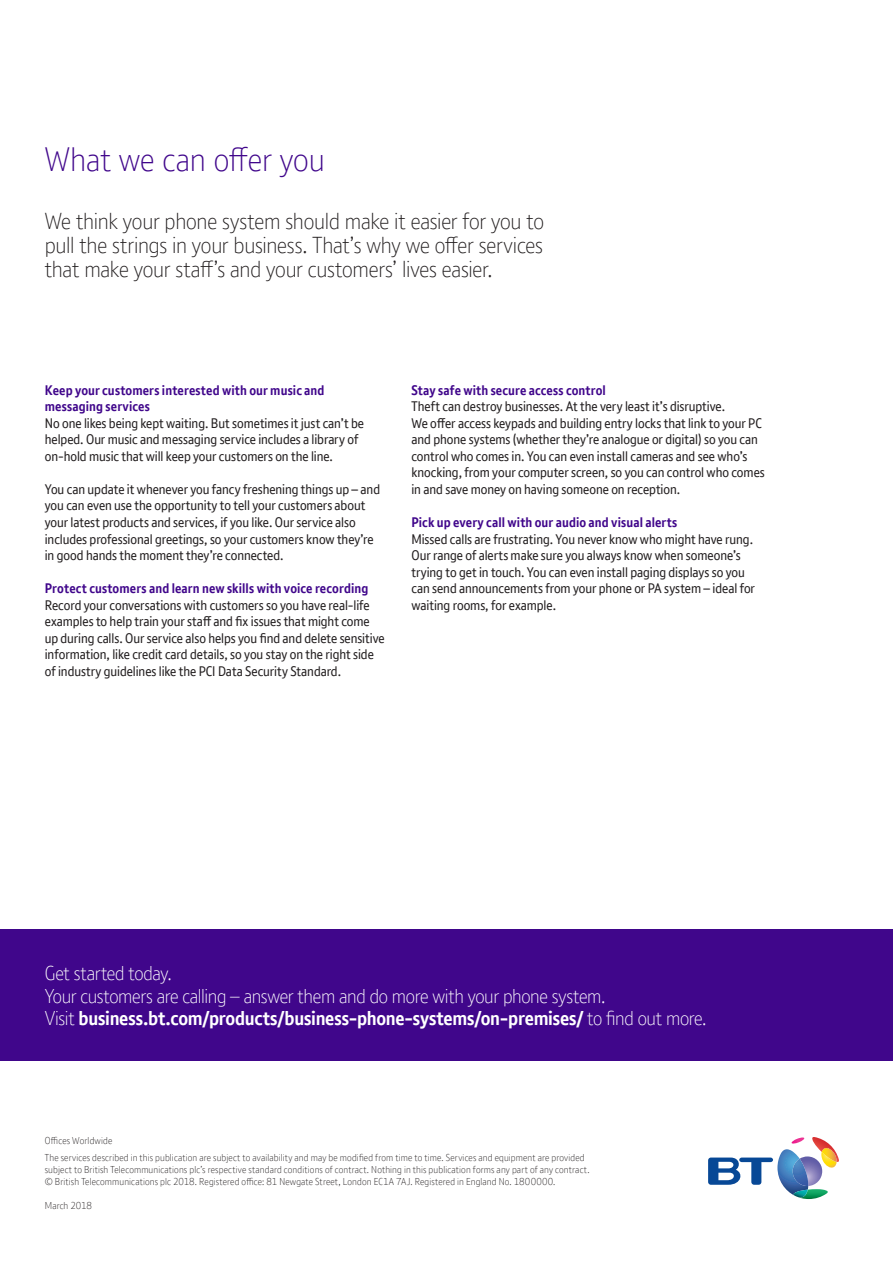
<style>
.page{position:relative;width:893px;height:1263px;background:#fff}
.page>*{position:absolute;margin:0;border:0;box-sizing:border-box;transform-origin:0 0}
.Document_title_BT_Li{font:300 33px "BT Font";letter-spacing:-.005em;color:#40068b}
.Introduction_copy_BT{font:300 22.5px/24px "BT Font";letter-spacing:-.01em;color:#231f20;text-align:justify}
.Pull_outs_BT_Light_1{font:300 19.5px "BT Font";letter-spacing:-.02em;color:#fff}
.Pull_outs_BT_Light_1-2{font:700 19.5px "BT Font";letter-spacing:-.015em;color:#fff}
.Body_copy_BT_Light_9{font:13.5px/16.5px "BT Font";letter-spacing:-.005em;color:#231f20}
.Body_copy_BT_Light_9-2{font:700 13.5px "BT Font";letter-spacing:.01em;color:#40068b}
.Body_heading_BT_Bold{font:700 13.5px/16.5px "BT Font";letter-spacing:.01em;color:#40068b}
.Introduction_copy_BT-2{font:300 9.75px/12px "BT Font";letter-spacing:.015em;color:#231f20}
.s1{font-weight:300}
</style>
<div class="page">
<div style="left:0;top:929px;width:893px;height:132px;background:#40068b"></div>
<svg style="left:708px;top:1137px;width:131px;height:62px"></svg>
<p class="Document_title_BT_Li" style="left:45px;top:138px;width:282px">What we can offer you</p>
<p class="Introduction_copy_BT" style="left:45px;top:209px;width:501px">We think your phone system should make it easier for you to pull the strings in your business. That’s why we offer services that make your staff’s and your customers’ lives easier.</p>
<p class="Body_heading_BT_Bold" style="left:45px;top:382px;width:281px">Keep your customers interested with our music and messaging services</p>
<p class="Body_copy_BT_Light_9" style="left:45px;top:415px;width:321px">No one likes being kept waiting. But sometimes it just can’t be helped. Our music and messaging service includes a library of on-hold music that will keep your customers on the line.</p>
<p class="Body_copy_BT_Light_9" style="left:45px;top:481px;width:337px">You can update it whenever you fancy freshening things up – and you can even use the opportunity to tell your customers about your latest products and services, if you like. Our service also includes professional greetings, so your customers know they’re in good hands the moment they’re connected.</p>
<p class="Body_copy_BT_Light_9-2" style="left:45px;top:579px;width:325px">Protect customers and learn new skills with voice recording</p>
<p class="Body_copy_BT_Light_9" style="left:45px;top:596px;width:341px">Record your conversations with customers so you have real-life examples to help train your staff and fix issues that might come up during calls. Our service also helps you find and delete sensitive information, like credit card details, so you stay on the right side of industry guidelines like the PCI Data Security Standard.</p>
<p class="Body_copy_BT_Light_9-2" style="left:411px;top:381px;width:196px">Stay safe with secure access control</p>
<p class="Body_copy_BT_Light_9" style="left:411px;top:398px;width:355px">Theft can destroy businesses. At the very least it’s disruptive.<br>We offer access keypads and building entry locks that link to your PC and phone systems (whether they’re analogue or digital) so you can control who comes in. You can even install cameras and see who’s knocking, from your computer screen, so you can control who comes in and save money on having someone on reception.</p>
<p class="Body_copy_BT_Light_9-2" style="left:411px;top:513px;width:267px">Pick up every call with our audio and visual alerts</p>
<p class="Body_copy_BT_Light_9" style="left:411px;top:530px;width:345px">Missed calls are frustrating. You never know who might have rung.<br>Our range of alerts make sure you always know when someone’s trying to get in touch. You can even install paging displays so you can send announcements from your phone or PA system – ideal for waiting rooms, for example.</p>
<p class="Pull_outs_BT_Light_1" style="left:45px;top:960px;width:128px">Get started today.</p>
<p class="Pull_outs_BT_Light_1" style="left:45px;top:983px;width:562px">Your customers are calling – answer them and do more with your phone system.</p>
<p class="Pull_outs_BT_Light_1-2" style="left:45px;top:1005px;width:663px"><span class="s1">Visit</span> business.bt.com/products/business-phone-systems/on-premises/ <span class="s1">to find out more.</span></p>
<p class="Introduction_copy_BT-2" style="left:45px;top:1135px;width:69px">Offices Worldwide</p>
<p class="Introduction_copy_BT-2" style="left:45px;top:1151px;width:546px">The services described in this publication are subject to availability and may be modified from time to time. Services and equipment are provided subject to British Telecommunications plc’s respective standard conditions of contract. Nothing in this publication forms any part of any contract.</p>
<p class="Introduction_copy_BT-2" style="left:45px;top:1175px;width:512px">© British Telecommunications plc 2018. Registered office: 81 Newgate Street, London EC1A 7AJ. Registered in England No. 1800000.</p>
<p class="Introduction_copy_BT-2" style="left:45px;top:1199px;width:49px">March 2018</p>
</div>
